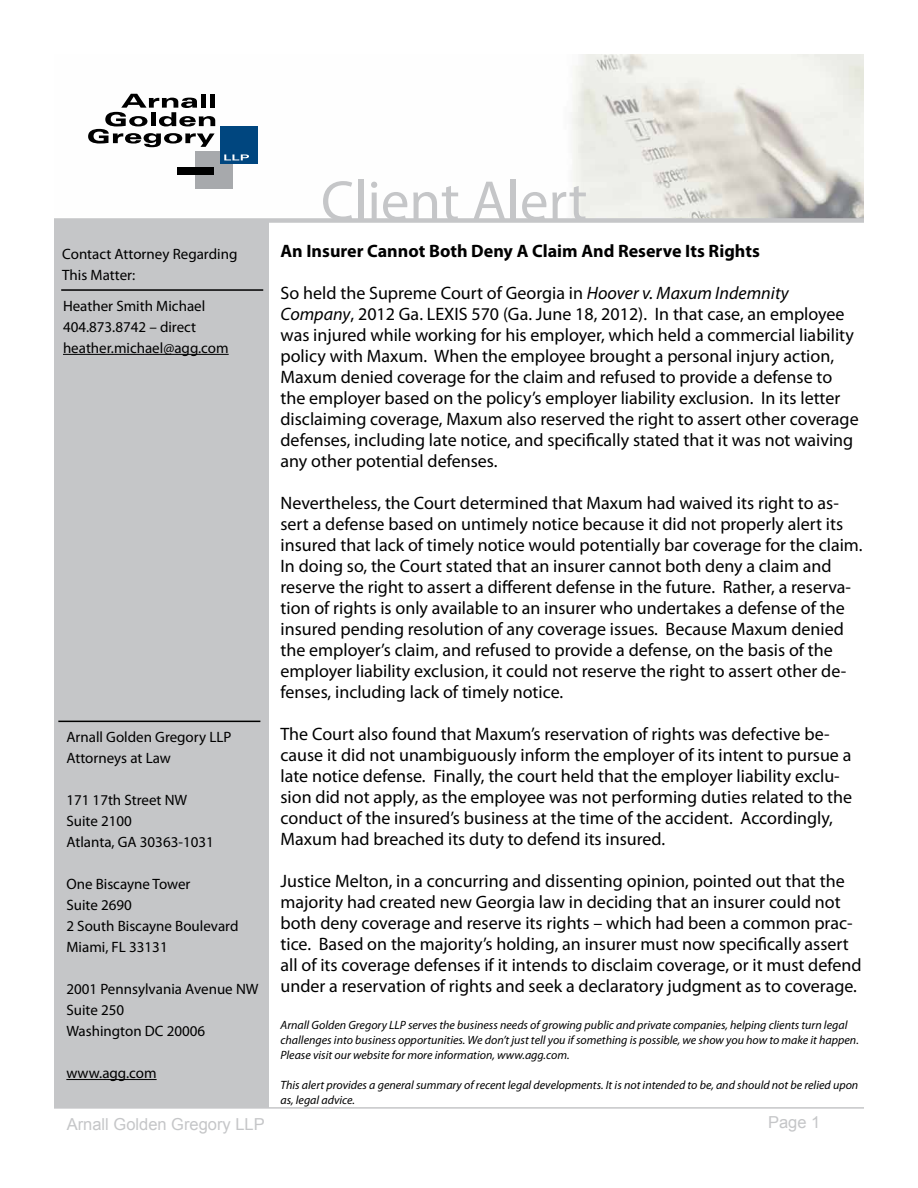
<style>
.page{position:relative;width:918px;height:1188px;background:#fff}
.page>*{position:absolute;margin:0;border:0;box-sizing:border-box;transform-origin:0 0}
.t1{font:57px "Myriad Pro";color:#c5c6c8}
.t2{font:18px/21px "Myriad Pro";color:#000}
.t3{font:700 18px "Myriad Pro";color:#000}
.t4{font:16.5px "Arial";color:#c5c6c8}
.t5{font:15px/21px "Myriad Pro";color:#000}
.t6{font:italic 12px/15px "Myriad Pro";color:#000}
.s1{font-style:italic}
</style>
<div class="page">
<div style="left:54px;top:176px;width:214px;height:932px;background:#c5c6c8"></div>
<hr style="left:66px;top:1079px;width:91px;height:1px;background:#000">
<hr style="left:58px;top:721px;width:202px;height:1px;background:#000">
<hr style="left:61px;top:289px;width:202px;height:2px;background:#000">
<hr style="left:54px;top:1107px;width:810px;height:2px;background:#c5c6c8">
<img style="left:54px;top:55px;width:810px;height:163px">
<div style="left:195px;top:151px;width:37px;height:38px;background:#a7a9ac"></div>
<div style="left:177px;top:167px;width:36px;height:7px;background:#000"></div>
<div style="left:220px;top:126px;width:37px;height:38px;background:#00467f"></div>
<svg style="left:224px;top:154px;width:25px;height:6px"></svg>
<svg style="left:88px;top:94px;width:127px;height:53px"></svg>
<div style="left:54px;top:218px;width:810px;height:5px;background:#c5c6c8"></div>
<hr style="left:63px;top:354px;width:166px;height:1px;background:#000">
<p class="t5" style="left:62px;top:243px;width:177px">Contact Attorney Regarding<br>This Matter:</p>
<p class="t5" style="left:63px;top:295px;width:167px">Heather Smith Michael<br>404.873.8742 – direct heather.michael@agg.com</p>
<p class="t5" style="left:66px;top:726px;width:167px">Arnall Golden Gregory LLP<br>Attorneys at Law</p>
<p class="t5" style="left:66px;top:789px;width:149px">171 17th Street NW<br>Suite 2100<br>Atlanta, GA 30363-1031</p>
<p class="t5" style="left:66px;top:873px;width:174px">One Biscayne Tower<br>Suite 2690<br>2 South Biscayne Boulevard<br>Miami, FL 33131</p>
<p class="t5" style="left:66px;top:978px;width:194px">2001 Pennsylvania Avenue NW<br>Suite 250<br>Washington DC 20006</p>
<p class="t5" style="left:66px;top:1062px;width:92px">www.agg.com</p>
<h1 class="t1" style="left:321px;top:166px;width:268px">Client Alert</h1>
<p class="t3" style="left:280px;top:239px;width:481px">An Insurer Cannot Both Deny A Claim And Reserve Its Rights</p>
<p class="t2" style="left:280px;top:282px;width:580px">So held the Supreme Court of Georgia in <span class="s1">Hoover v. Maxum Indemnity Company</span>, 2012 Ga. LEXIS 570 (Ga. June 18, 2012). In that case, an employee was injured while working for his employer, which held a commercial liability policy with Maxum. When the employee brought a personal injury action, Maxum denied coverage for the claim and refused to provide a defense to the employer based on the policy’s employer liability exclusion. In its letter disclaiming coverage, Maxum also reserved the right to assert other coverage defenses, including late notice, and specifically stated that it was not waiving any other potential defenses.</p>
<p class="t2" style="left:280px;top:492px;width:584px">Nevertheless, the Court determined that Maxum had waived its right to as&shy;sert a defense based on untimely notice because it did not properly alert its insured that lack of timely notice would potentially bar coverage for the claim.<br>In doing so, the Court stated that an insurer cannot both deny a claim and reserve the right to assert a different defense in the future. Rather, a reserva&shy;tion of rights is only available to an insurer who undertakes a defense of the insured pending resolution of any coverage issues. Because Maxum denied the employer’s claim, and refused to provide a defense, on the basis of the employer liability exclusion, it could not reserve the right to assert other de&shy;fenses, including lack of timely notice.</p>
<p class="t2" style="left:280px;top:723px;width:573px">The Court also found that Maxum’s reservation of rights was defective be&shy;cause it did not unambiguously inform the employer of its intent to pursue a late notice defense. Finally, the court held that the employer liability exclu&shy;sion did not apply, as the employee was not performing duties related to the conduct of the insured’s business at the time of the accident. Accordingly, Maxum had breached its duty to defend its insured.</p>
<p class="t2" style="left:280px;top:870px;width:583px">Justice Melton, in a concurring and dissenting opinion, pointed out that the majority had created new Georgia law in deciding that an insurer could not both deny coverage and reserve its rights – which had been a common prac&shy;tice. Based on the majority’s holding, an insurer must now specifically assert all of its coverage defenses if it intends to disclaim coverage, or it must defend under a reservation of rights and seek a declaratory judgment as to coverage.</p>
<p class="t6" style="left:280px;top:1017px;width:580px">Arnall Golden Gregory LLP serves the business needs of growing public and private companies, helping clients turn legal challenges into business opportunities. We don’t just tell you if something is possible, we show you how to make it happen.<br>Please visit our website for more information, www.agg.com.</p>
<p class="t6" style="left:280px;top:1077px;width:579px">This alert provides a general summary of recent legal developments. It is not intended to be, and should not be relied upon as, legal advice.</p>
<p class="t4" style="left:67px;top:1114px;width:200px">Arnall Golden Gregory LLP</p>
<p class="t4" style="left:768px;top:1111px;width:54px">Page 1</p>
</div>
